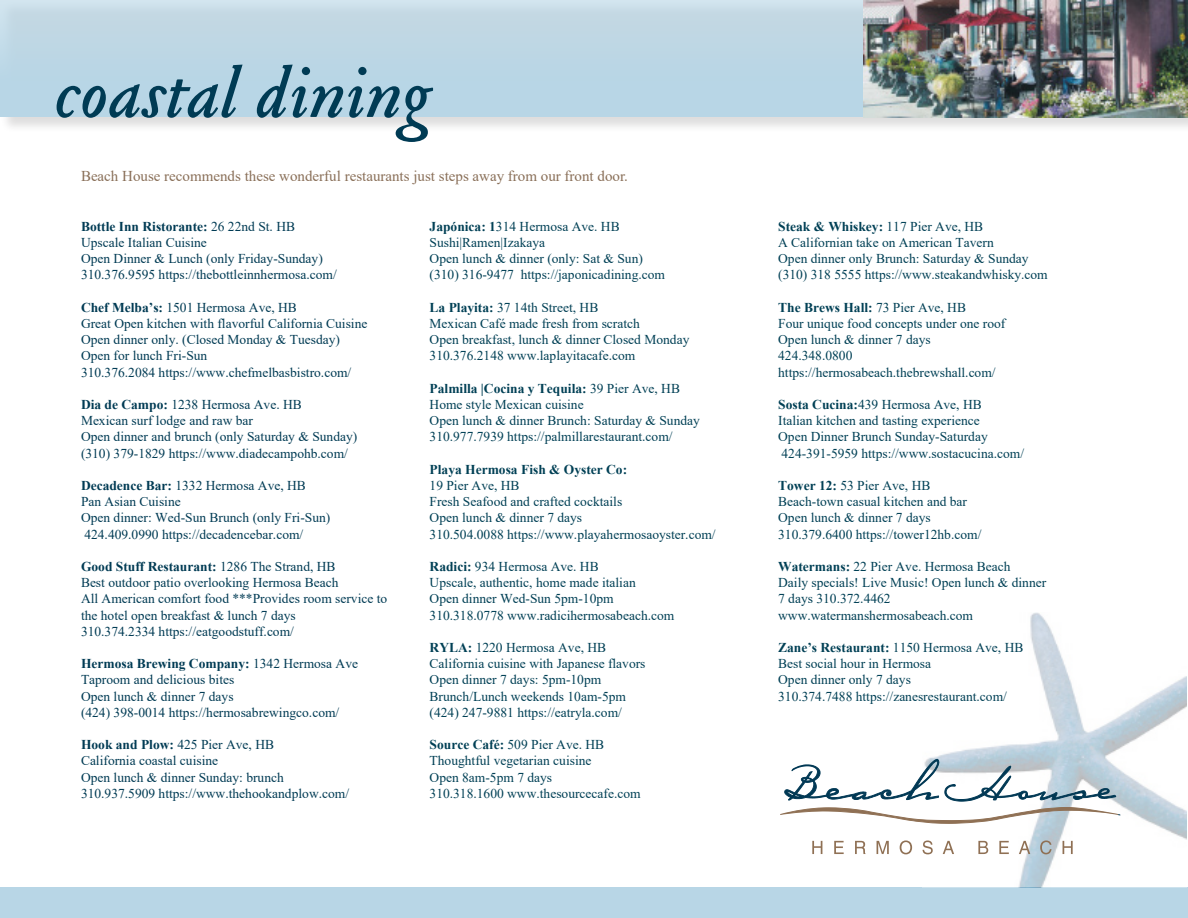
<style>
.page{position:relative;width:1188px;height:918px;background:#fff}
.page>*{position:absolute;margin:0;border:0;box-sizing:border-box;transform-origin:0 0}
.Heading{font:italic 72px "Tribute OT";color:#003b54}
.Body{font:15px "Times New Roman";color:#896f58}
.Body-2{font:13.5px/16.2px "Times New Roman";color:#004055}
.Body-3{font:13.5px/16.2px "Times New Roman";color:#003b54}
.s1{font-weight:700}
</style>
<div class="page">
<div style="left:0;top:0;width:1188px;height:133px;background:#231f20;opacity:.15"></div>
<div style="left:1px;top:1px;width:1186px;height:116px;background:#b8d6e6"></div>
<img style="left:864px;top:0;width:324px;height:117px">
<div style="left:1px;top:887px;width:1187px;height:31px;background:#b8d6e6"></div>
<img style="left:925px;top:613px;width:262px;height:274px">
<svg style="left:780px;top:759px;width:341px;height:65px"></svg>
<svg style="left:812px;top:841px;width:10px;height:13px"></svg>
<svg style="left:834px;top:841px;width:10px;height:13px"></svg>
<svg style="left:855px;top:841px;width:11px;height:13px"></svg>
<svg style="left:877px;top:841px;width:12px;height:13px"></svg>
<svg style="left:900px;top:841px;width:12px;height:13px"></svg>
<svg style="left:923px;top:841px;width:10px;height:13px"></svg>
<svg style="left:943px;top:841px;width:11px;height:13px"></svg>
<svg style="left:978px;top:841px;width:10px;height:13px"></svg>
<svg style="left:999px;top:841px;width:10px;height:13px"></svg>
<svg style="left:1019px;top:841px;width:11px;height:13px"></svg>
<svg style="left:1040px;top:841px;width:12px;height:13px"></svg>
<svg style="left:1063px;top:841px;width:10px;height:13px"></svg>
<p class="Heading" style="left:54px;top:50px;width:379px">coastal dining</p>
<p class="Body" style="left:81px;top:166px;width:548px">Beach House recommends these wonderful restaurants just steps away from our front door.</p>
<p class="Body-3" style="left:81px;top:218px;width:257px"><span class="s1">Bottle Inn Ristorante:</span> 26 22nd St. HB Upscale Italian Cuisine<br>Open Dinner &amp; Lunch (only Friday-Sunday)<br>310.376.9595 https://thebottleinnhermosa.com/</p>
<p class="Body-3" style="left:81px;top:299px;width:288px"><span class="s1">Chef Melba’s:</span> 1501 Hermosa Ave, HB<br>Great Open kitchen with flavorful California Cuisine Open dinner only. (Closed Monday &amp; Tuesday)<br>Open for lunch Fri-Sun<br>310.376.2084 https://www.chefmelbasbistro.com/</p>
<p class="Body-3" style="left:81px;top:396px;width:278px"><span class="s1">Dia de Campo:</span> 1238 Hermosa Ave. HB<br>Mexican surf lodge and raw bar<br>Open dinner and brunch (only Saturday &amp; Sunday) (310) 379-1829 https://www.diadecampohb.com/</p>
<p class="Body-3" style="left:81px;top:477px;width:251px"><span class="s1">Decadence Bar:</span> 1332 Hermosa Ave, HB<br>Pan Asian Cuisine<br>Open dinner: Wed-Sun Brunch (only Fri-Sun)<br>424.409.0990 https://decadencebar.com/</p>
<p class="Body-3" style="left:81px;top:558px;width:308px"><span class="s1">Good Stuff Restaurant:</span> 1286 The Strand, HB<br>Best outdoor patio overlooking Hermosa Beach<br>All American comfort food ***Provides room service to the hotel open breakfast &amp; lunch 7 days<br>310.374.2334 https://eatgoodstuff.com/</p>
<p class="Body-3" style="left:81px;top:655px;width:279px"><span class="s1">Hermosa Brewing Company:</span> 1342 Hermosa Ave Taproom and delicious bites<br>Open lunch &amp; dinner 7 days<br>(424) 398-0014 https://hermosabrewingco.com/</p>
<p class="Body-3" style="left:81px;top:736px;width:270px"><span class="s1">Hook and Plow:</span> 425 Pier Ave, HB<br>California coastal cuisine<br>Open lunch &amp; dinner Sunday: brunch 310.937.5909 https://www.thehookandplow.com/</p>
<p class="Body-2" style="left:430px;top:218px;width:237px"><span class="s1">Japónica: 1</span>314 Hermosa Ave. HB Sushi|Ramen|Izakaya<br>Open lunch &amp; dinner (only: Sat &amp; Sun) (310) 316-9477 https://japonicadining.com</p>
<p class="Body-2" style="left:430px;top:299px;width:261px"><span class="s1">La Playita:</span> 37 14th Street, HB<br>Mexican Café made fresh from scratch<br>Open breakfast, lunch &amp; dinner Closed Monday 310.376.2148 www.laplayitacafe.com</p>
<p class="Body-2" style="left:430px;top:380px;width:272px"><span class="s1">Palmilla |Cocina y Tequila:</span> 39 Pier Ave, HB Home style Mexican cuisine<br>Open lunch &amp; dinner Brunch: Saturday &amp; Sunday 310.977.7939 https://palmillarestaurant.com/</p>
<p class="Body-2" style="left:430px;top:461px;width:288px"><span class="s1">Playa Hermosa Fish &amp; Oyster Co:<br></span>19 Pier Ave, HB<br>Fresh Seafood and crafted cocktails<br>Open lunch &amp; dinner 7 days<br>310.504.0088 https://www.playahermosaoyster.com/</p>
<p class="Body-2" style="left:430px;top:558px;width:246px"><span class="s1">Radici:</span> 934 Hermosa Ave. HB<br>Upscale, authentic, home made italian<br>Open dinner Wed-Sun 5pm-10pm 310.318.0778 www.radicihermosabeach.com</p>
<p class="Body-2" style="left:430px;top:639px;width:217px"><span class="s1">RYLA:</span> 1220 Hermosa Ave, HB California cuisine with Japanese flavors Open dinner 7 days: 5pm-10pm Brunch/Lunch weekends 10am-5pm (424) 247-9881 https://eatryla.com/</p>
<p class="Body-2" style="left:430px;top:736px;width:213px"><span class="s1">Source Café:</span> 509 Pier Ave. HB<br>Thoughtful vegetarian cuisine<br>Open 8am-5pm 7 days<br>310.318.1600 www.thesourcecafe.com</p>
<p class="Body-2" style="left:778px;top:218px;width:271px"><span class="s1">Steak &amp; Whiskey:</span> 117 Pier Ave, HB<br>A Californian take on American Tavern<br>Open dinner only Brunch: Saturday &amp; Sunday (310) 318 5555 https://www.steakandwhisky.com</p>
<p class="Body-2" style="left:778px;top:299px;width:229px"><span class="s1">The Brews Hall:</span> 73 Pier Ave, HB<br>Four unique food concepts under one roof<br>Open lunch &amp; dinner 7 days<br>424.348.0800 https://hermosabeach.thebrewshall.com/</p>
<p class="Body-2" style="left:778px;top:396px;width:247px"><span class="s1">Sosta Cucina:</span>439 Hermosa Ave, HB<br>Italian kitchen and tasting experience<br>Open Dinner Brunch Sunday-Saturday 424-391-5959 https://www.sostacucina.com/</p>
<p class="Body-2" style="left:778px;top:477px;width:205px"><span class="s1">Tower 12:</span> 53 Pier Ave, HB<br>Beach-town casual kitchen and bar<br>Open lunch &amp; dinner 7 days<br>310.379.6400 https://tower12hb.com/</p>
<p class="Body-2" style="left:778px;top:558px;width:270px"><span class="s1">Watermans:</span> 22 Pier Ave. Hermosa Beach<br>Daily specials! Live Music! Open lunch &amp; dinner 7 days 310.372.4462 www.watermanshermosabeach.com</p>
<p class="Body-2" style="left:778px;top:639px;width:247px"><span class="s1">Zane’s Restaurant:</span> 1150 Hermosa Ave, HB Best social hour in Hermosa<br>Open dinner only 7 days<br>310.374.7488 https://zanesrestaurant.com/</p>
</div>
